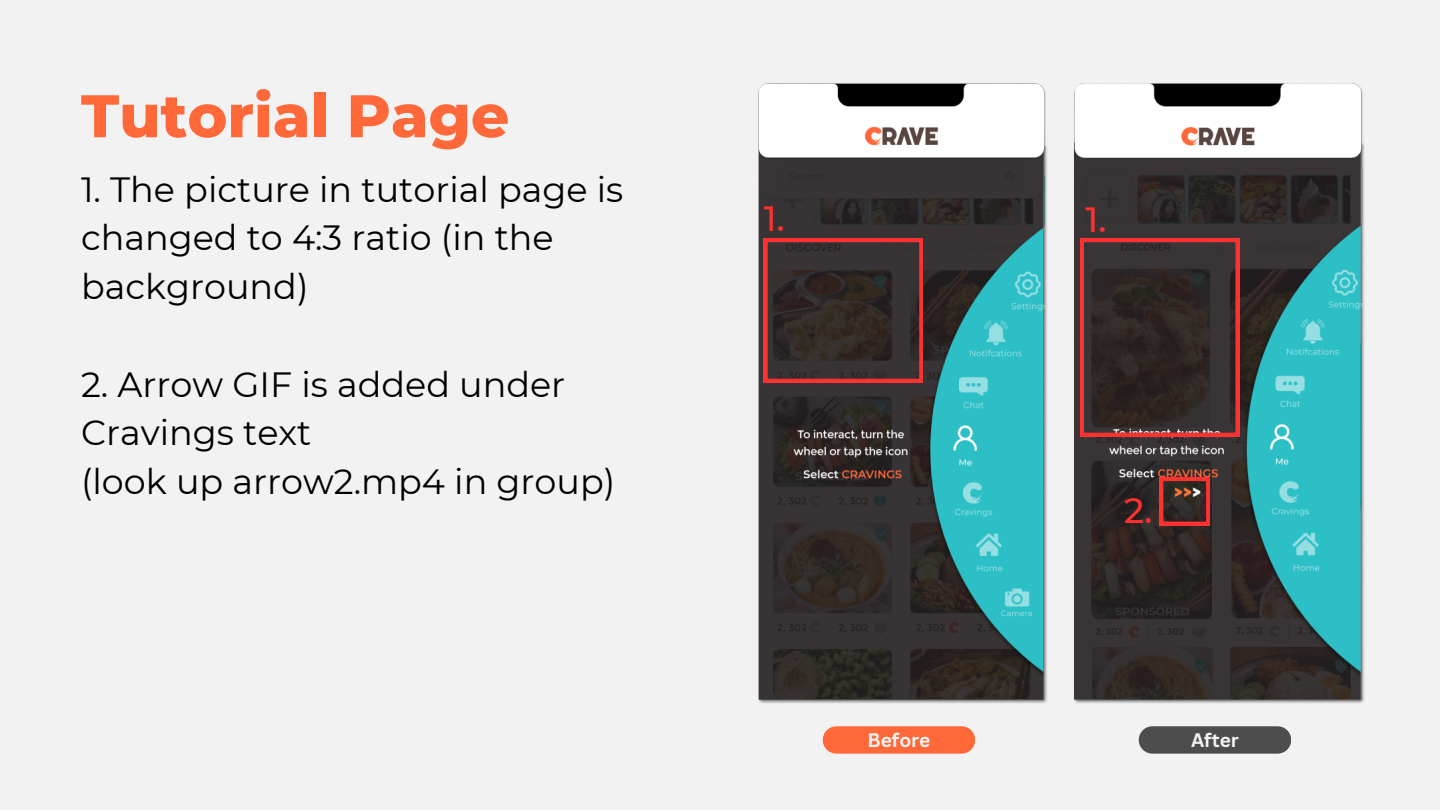
<style>
.page{position:relative;width:1440px;height:810px;background:#f2f2f2}
.page>*{position:absolute;margin:0;border:0;box-sizing:border-box;transform-origin:0 0}
.t1{font:800 60px "Montserrat";color:#ff6839}
.t2{font:35px/48.8px "Montserrat";color:#000}
.t3{font:500 35px "Montserrat";color:#ff3131}
.t4{font:700 19.1px "Canva Sans";color:#f2f2f2}
</style>
<div class="page">
<svg style="left:823px;top:726px;width:152px;height:28px;background:#fe7043"></svg>
<svg style="left:1139px;top:726px;width:152px;height:28px;background:#565657"></svg>
<img style="left:1106px;top:83px;width:259px;height:620px">
<img style="left:758px;top:83px;width:348px;height:621px">
<svg style="left:764px;top:238px;width:159px;height:144px;background:#462d2c"></svg>
<svg style="left:1080px;top:238px;width:159px;height:198px;background:#422b2a"></svg>
<svg style="left:1160px;top:477px;width:50px;height:48px;background:#72302c"></svg>
<p class="t1" style="left:81px;top:79px;width:430px">Tutorial Page</p>
<p class="t2" style="left:81px;top:165px;width:544px">1. The picture in tutorial page is changed to 4:3 ratio (in the background)</p>
<p class="t2" style="left:81px;top:360px;width:486px">2. Arrow GIF is added under<br>Cravings text</p>
<p class="t2" style="left:81px;top:457px;width:536px">(look up arrow2.mp4 in group)</p>
<p class="t3" style="left:764px;top:198px;width:22px">1.</p>
<p class="t3" style="left:1086px;top:198px;width:22px">1.</p>
<p class="t3" style="left:1124px;top:489px;width:30px">2.</p>
<p class="t4" style="left:867px;top:726px;width:65px">Before</p>
<p class="t4" style="left:1191px;top:726px;width:49px">After</p>
</div>
